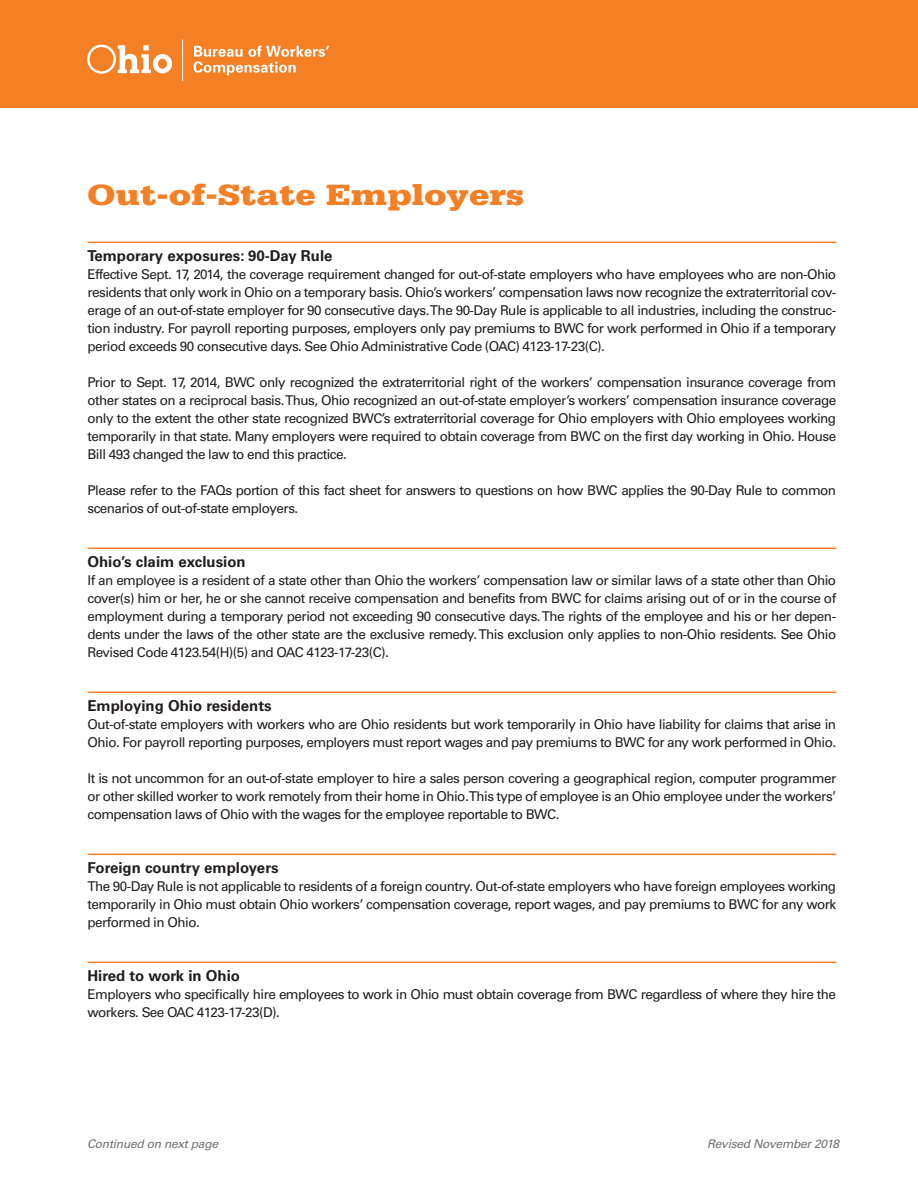
<style>
.page{position:relative;width:918px;height:1188px;background:#fff}
.page>*{position:absolute;margin:0;border:0;box-sizing:border-box;transform-origin:0 0}
.t1{font:900 31.05px "Serifa Std";color:#f48026;scale:1.19 1}
.Head1{font:700 15px "Univers LT Std";color:#231f20}
.Body{font:13.5px/18px "Univers LT Std";letter-spacing:-.04em;color:#231f20;text-align:justify}
.t2{font:italic 12px "Univers LT Std";letter-spacing:-.02em;color:#717074}
</style>
<div class="page">
<hr style="left:87px;top:242px;width:749px;height:1px;background:#f48026">
<hr style="left:87px;top:548px;width:749px;height:1px;background:#f48026">
<hr style="left:87px;top:692px;width:749px;height:1px;background:#f48026">
<hr style="left:87px;top:854px;width:749px;height:1px;background:#f48026">
<hr style="left:87px;top:962px;width:749px;height:1px;background:#f48026">
<div style="left:0;top:0;width:918px;height:108px;background:#f48026"></div>
<svg style="left:87px;top:45px;width:85px;height:29px"></svg>
<svg style="left:193px;top:46px;width:136px;height:29px"></svg>
<hr style="left:182px;top:39px;width:1px;height:42px;background:#fff">
<p class="t1" style="left:87px;top:177px;width:369px">Out-of-State Employers</p>
<p class="Head1" style="left:87px;top:247px;width:247px">Temporary exposures: 90-Day Rule</p>
<p class="Body" style="left:87px;top:265px;width:750px">Effective Sept. 17, 2014, the coverage requirement changed for out-of-state employers who have employees who are non-Ohio residents that only work in Ohio on a temporary basis. Ohio’s workers’ compensation laws now recognize the extraterritorial cov&shy;erage of an out-of-state employer for 90 consecutive days. The 90-Day Rule is applicable to all industries, including the construc&shy;tion industry. For payroll reporting purposes, employers only pay premiums to BWC for work performed in Ohio if a temporary period exceeds 90 consecutive days. See Ohio Administrative Code (OAC) 4123-17-23(C).</p>
<p class="Body" style="left:87px;top:373px;width:750px">Prior to Sept. 17, 2014, BWC only recognized the extraterritorial right of the workers’ compensation insurance coverage from other states on a reciprocal basis. Thus, Ohio recognized an out-of-state employer’s workers’ compensation insurance coverage only to the extent the other state recognized BWC’s extraterritorial coverage for Ohio employers with Ohio employees working temporarily in that state. Many employers were required to obtain coverage from BWC on the first day working in Ohio. House Bill 493 changed the law to end this practice.</p>
<p class="Body" style="left:87px;top:481px;width:750px">Please refer to the FAQs portion of this fact sheet for answers to questions on how BWC applies the 90-Day Rule to common scenarios of out-of-state employers.</p>
<p class="Head1" style="left:87px;top:553px;width:160px">Ohio’s claim exclusion</p>
<p class="Body" style="left:87px;top:571px;width:750px">If an employee is a resident of a state other than Ohio the workers’ compensation law or similar laws of a state other than Ohio cover(s) him or her, he or she cannot receive compensation and benefits from BWC for claims arising out of or in the course of employment during a temporary period not exceeding 90 consecutive days. The rights of the employee and his or her depen&shy;dents under the laws of the other state are the exclusive remedy. This exclusion only applies to non-Ohio residents. See Ohio Revised Code 4123.54(H)(5) and OAC 4123-17-23(C).</p>
<p class="Head1" style="left:87px;top:697px;width:186px">Employing Ohio residents</p>
<p class="Body" style="left:87px;top:715px;width:750px">Out-of-state employers with workers who are Ohio residents but work temporarily in Ohio have liability for claims that arise in<br>Ohio. For payroll reporting purposes, employers must report wages and pay premiums to BWC for any work performed in Ohio.</p>
<p class="Body" style="left:87px;top:769px;width:750px">It is not uncommon for an out-of-state employer to hire a sales person covering a geographical region, computer programmer or other skilled worker to work remotely from their home in Ohio. This type of employee is an Ohio employee under the workers’ compensation laws of Ohio with the wages for the employee reportable to BWC.</p>
<p class="Head1" style="left:87px;top:859px;width:193px">Foreign country employers</p>
<p class="Body" style="left:87px;top:877px;width:750px">The 90-Day Rule is not applicable to residents of a foreign country. Out-of-state employers who have foreign employees working temporarily in Ohio must obtain Ohio workers’ compensation coverage, report wages, and pay premiums to BWC for any work performed in Ohio.</p>
<p class="Head1" style="left:87px;top:967px;width:154px">Hired to work in Ohio</p>
<p class="Body" style="left:87px;top:985px;width:750px">Employers who specifically hire employees to work in Ohio must obtain coverage from BWC regardless of where they hire the workers. See OAC 4123-17-23(D).</p>
<p class="t2" style="left:87px;top:1137px;width:132px">Continued on next page</p>
<p class="t2" style="left:707px;top:1137px;width:134px">Revised November 2018</p>
</div>
